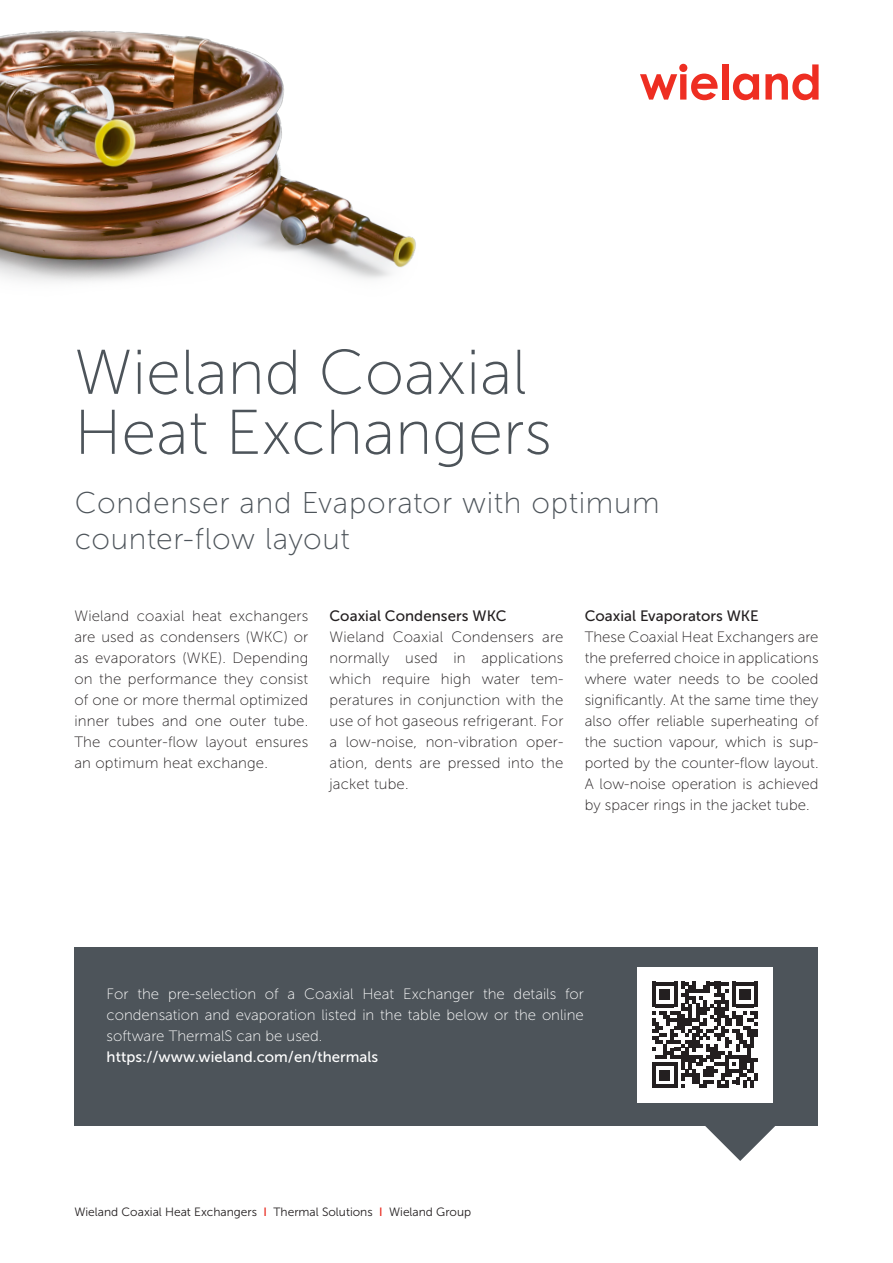
<style>
.page{position:relative;width:893px;height:1263px;background:#fff}
.page>*{position:absolute;margin:0;border:0;box-sizing:border-box;transform-origin:0 0}
.WIE_Headline-Factsheets{font:63px "Museo Sans 100";color:#4d545a}
.t1{font:30px/36px "Museo Sans 100";letter-spacing:.02em;color:#4d545a}
.WIE_Copy{font:15px/21px "Museo Sans 100";letter-spacing:.01em;color:#231f20;text-align:justify}
.WIE_Copy-2{font:15px/21px "Museo Sans 100";color:#fff;text-align:justify}
.WIE_Copy-Titel{font:15px "Museo Sans 500";letter-spacing:.005em;color:#231f20}
.WIE_Copy-3{font:15px "Museo Sans 500";color:#fff}
.WIE_Factsheets_Fußzeile{font:12px "Museo Sans 300";color:#231f20}
.s1{font-family:"Museo Sans 500";color:#e72419}
</style>
<div class="page">
<svg style="left:640px;top:64px;width:78px;height:36px"></svg>
<div style="left:722px;top:64px;width:6px;height:36px;background:#ee2e22"></div>
<svg style="left:733px;top:74px;width:26px;height:26px"></svg>
<svg style="left:765px;top:64px;width:54px;height:36px"></svg>
<img style="left:0;top:30px;width:416px;height:252px">
<div style="left:74px;top:947px;width:744px;height:178px;background:#4d545a"></div>
<div style="left:637px;top:967px;width:135px;height:135px;background:#fff"></div>
<svg style="left:652px;top:982px;width:124px;height:179px"></svg>
<p class="WIE_Headline-Factsheets" style="left:74px;top:339px;width:454px">Wieland Coaxial</p>
<p class="WIE_Headline-Factsheets" style="left:74px;top:399px;width:479px">Heat Exchangers</p>
<p class="t1" style="left:75px;top:485px;width:586px">Condenser and Evaporator with optimum counter-flow layout</p>
<p class="WIE_Copy" style="left:74px;top:605px;width:235px">Wieland coaxial heat exchangers are used as condensers (WKC) or as evaporators (WKE). Depending on the performance they consist of one or more thermal optimized inner tubes and one outer tube.<br>The counter-flow layout ensures an optimum heat exchange.</p>
<p class="WIE_Copy-Titel" style="left:330px;top:607px;width:178px">Coaxial Condensers WKC</p>
<p class="WIE_Copy" style="left:330px;top:626px;width:235px">Wieland Coaxial Condensers are normally used in applications which require high water tem&shy;peratures in conjunction with the use of hot gaseous refrigerant. For a low-noise, non-vibration oper&shy;ation, dents are pressed into the jacket tube.</p>
<p class="WIE_Copy-Titel" style="left:585px;top:607px;width:176px">Coaxial Evaporators WKE</p>
<p class="WIE_Copy" style="left:585px;top:626px;width:235px">These Coaxial Heat Exchangers are the preferred choice in applications where water needs to be cooled significantly. At the same time they also offer reliable superheating of the suction vapour, which is sup&shy;ported by the counter-flow layout.<br>A low-noise operation is achieved by spacer rings in the jacket tube.</p>
<p class="WIE_Copy-2" style="left:107px;top:983px;width:479px">For the pre-selection of a Coaxial Heat Exchanger the details for condensation and evaporation listed in the table below or the online software ThermalS can be used.</p>
<p class="WIE_Copy-3" style="left:107px;top:1048px;width:273px">https://www.wieland.com/en/thermals</p>
<p class="WIE_Factsheets_Fußzeile" style="left:74px;top:1205px;width:398px">Wieland Coaxial Heat Exchangers <span class="s1">I</span> Thermal Solutions <span class="s1">I</span> Wieland Group</p>
</div>
